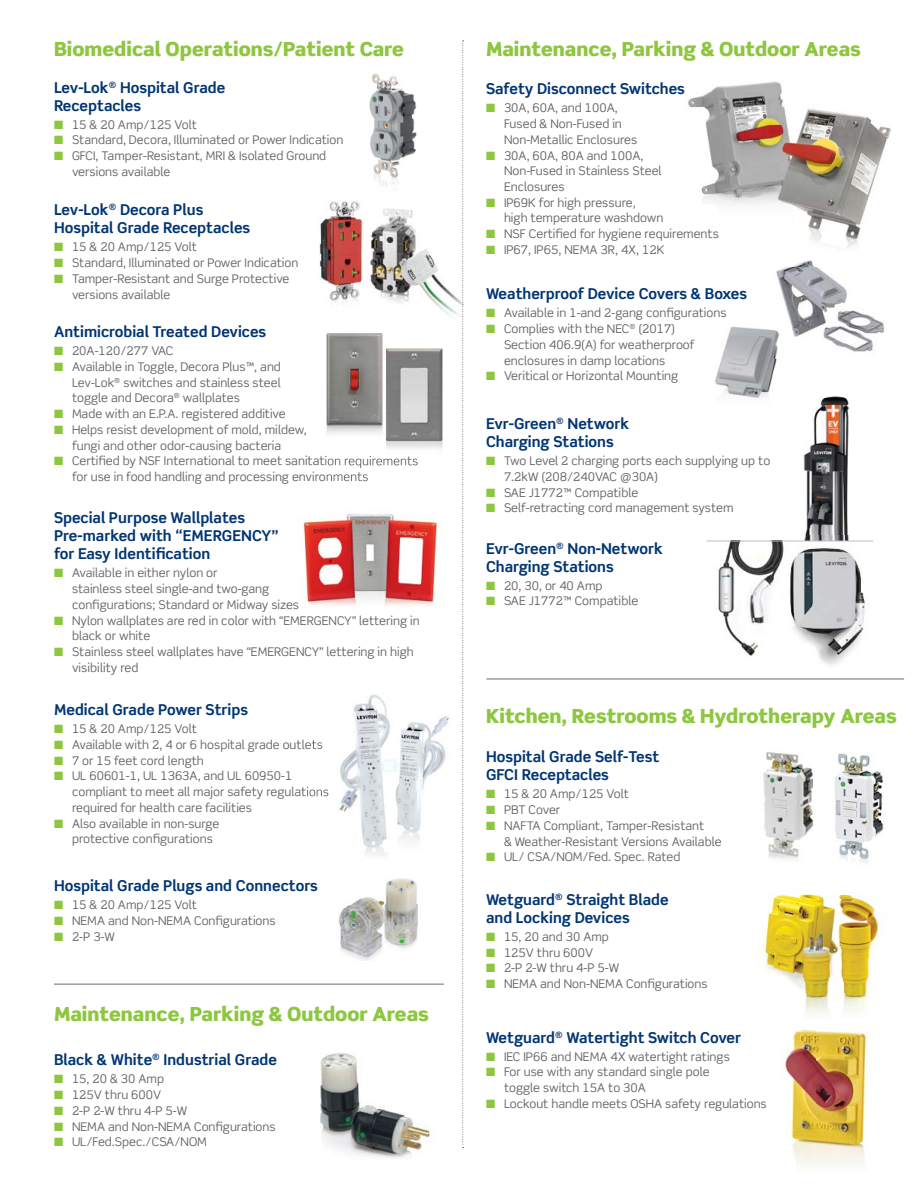
<style>
.page{position:relative;width:918px;height:1188px;background:#fff}
.page>*{position:absolute;margin:0;border:0;box-sizing:border-box;transform-origin:0 0}
.t1{font:900 19.5px "Scene Std";color:#8dc63f}
.t2{font:700 15px/18px "Scene Std";color:#003573}
.t3{font:12px/15.8px "Scene Std";color:#636466}
.s1{color:#8dc63f}
</style>
<div class="page">
<img style="left:320px;top:201px;width:43px;height:101px">
<img style="left:370px;top:208px;width:92px;height:107px">
<svg style="left:462px;top:40px;width:2px;height:1108px"></svg>
<img style="left:307px;top:694px;width:142px;height:161px">
<img style="left:306px;top:740px;width:16px;height:12px">
<img style="left:307px;top:787px;width:25px;height:12px">
<img style="left:369px;top:73px;width:48px;height:114px">
<img style="left:326px;top:333px;width:117px;height:136px">
<img style="left:326px;top:456px;width:23px;height:12px">
<img style="left:349px;top:456px;width:69px;height:12px">
<img style="left:326px;top:472px;width:42px;height:10px">
<img style="left:338px;top:878px;width:80px;height:82px">
<img style="left:303px;top:514px;width:135px;height:92px">
<hr style="left:54px;top:984px;width:390px;height:1px;background:#696b73">
<img style="left:688px;top:81px;width:204px;height:167px">
<img style="left:320px;top:1053px;width:112px;height:105px">
<img style="left:718px;top:542px;width:56px;height:114px">
<img style="left:774px;top:540px;width:99px;height:125px">
<img style="left:803px;top:396px;width:46px;height:144px">
<hr style="left:707px;top:541px;width:166px;height:1px;background:#bcbec0">
<img style="left:776px;top:260px;width:108px;height:92px">
<img style="left:715px;top:326px;width:62px;height:74px">
<img style="left:775px;top:318px;width:9px;height:40px">
<img style="left:763px;top:752px;width:50px;height:107px">
<img style="left:835px;top:753px;width:49px;height:110px">
<img style="left:764px;top:891px;width:117px;height:125px">
<img style="left:792px;top:1030px;width:75px;height:136px">
<img style="left:783px;top:1031px;width:32px;height:107px">
<hr style="left:486px;top:679px;width:418px;height:1px;background:#696b73">
<h1 class="t1" style="left:54px;top:36px;width:352px">Biomedical Operations/Patient Care</h1>
<p class="t2" style="left:54px;top:78px;width:173px">Lev-Lok<sup>®</sup> Hospital Grade<br>Receptacles</p>
<p class="t3" style="left:54px;top:116px;width:144px"><span class="s1">■</span> 15 &amp; 20 Amp/125 Volt</p>
<p class="t3" style="left:54px;top:132px;width:291px"><span class="s1">■</span> Standard, Decora, Illuminated or Power Indication</p>
<p class="t3" style="left:72px;top:148px;width:256px;text-indent:-18px"><span class="s1">■</span> GFCI, Tamper-Resistant, MRI &amp; Isolated Ground versions available</p>
<p class="t2" style="left:54px;top:201px;width:198px">Lev-Lok<sup>®</sup> Decora Plus<br>Hospital Grade Receptacles</p>
<p class="t3" style="left:54px;top:239px;width:144px"><span class="s1">■</span> 15 &amp; 20 Amp/125 Volt</p>
<p class="t3" style="left:54px;top:255px;width:246px"><span class="s1">■</span> Standard, Illuminated or Power Indication</p>
<p class="t3" style="left:72px;top:270px;width:219px;text-indent:-18px"><span class="s1">■</span> Tamper-Resistant and Surge Protective versions available</p>
<p class="t2" style="left:54px;top:322px;width:214px">Antimicrobial Treated Devices</p>
<p class="t3" style="left:54px;top:343px;width:121px"><span class="s1">■</span> 20A-120/277 VAC</p>
<p class="t3" style="left:72px;top:358px;width:210px;text-align:justify;text-indent:-18px"><span class="s1">■</span> Available in Toggle, Decora Plus™, and Lev-Lok<sup>®</sup> switches and stainless steel toggle and Decora<sup>®</sup> wallplates</p>
<p class="t3" style="left:54px;top:406px;width:233px"><span class="s1">■</span> Made with an E.P.A. registered additive</p>
<p class="t3" style="left:72px;top:421px;width:236px;text-indent:-18px"><span class="s1">■</span> Helps resist development of mold, mildew, fungi and other odor-causing bacteria</p>
<p class="t3" style="left:72px;top:453px;width:348px;text-indent:-18px"><span class="s1">■</span> Certified by NSF International to meet sanitation requirements for use in food handling and processing environments</p>
<p class="t2" style="left:54px;top:509px;width:226px">Special Purpose Wallplates<br>Pre-marked with “EMERGENCY” for Easy Identification</p>
<p class="t3" style="left:72px;top:565px;width:229px;text-indent:-18px"><span class="s1">■</span> Available in either nylon or<br>stainless steel single-and two-gang configurations; Standard or Midway sizes</p>
<p class="t3" style="left:72px;top:612px;width:349px;text-indent:-18px"><span class="s1">■</span> Nylon wallplates are red in color with “EMERGENCY” lettering in black or white</p>
<p class="t3" style="left:72px;top:644px;width:343px;text-indent:-18px"><span class="s1">■</span> Stainless steel wallplates have “EMERGENCY” lettering in high visibility red</p>
<p class="t2" style="left:54px;top:701px;width:196px">Medical Grade Power Strips</p>
<p class="t3" style="left:54px;top:721px;width:144px"><span class="s1">■</span> 15 &amp; 20 Amp/125 Volt</p>
<p class="t3" style="left:54px;top:737px;width:270px"><span class="s1">■</span> Available with 2, 4 or 6 hospital grade outlets</p>
<p class="t3" style="left:54px;top:752px;width:151px"><span class="s1">■</span> 7 or 15 feet cord length</p>
<p class="t3" style="left:72px;top:768px;width:259px;text-indent:-18px"><span class="s1">■</span> UL 60601-1, UL 1363A, and UL 60950-1 compliant to meet all major safety regulations required for health care facilities</p>
<p class="t3" style="left:72px;top:815px;width:149px;text-indent:-18px"><span class="s1">■</span> Also available in non-surge protective configurations</p>
<p class="t2" style="left:54px;top:877px;width:265px">Hospital Grade Plugs and Connectors</p>
<p class="t3" style="left:54px;top:897px;width:144px"><span class="s1">■</span> 15 &amp; 20 Amp/125 Volt</p>
<p class="t3" style="left:54px;top:913px;width:223px"><span class="s1">■</span> NEMA and Non-NEMA Configurations</p>
<p class="t3" style="left:54px;top:928px;width:62px"><span class="s1">■</span> 2-P 3-W</p>
<h1 class="t1" style="left:54px;top:1001px;width:376px">Maintenance, Parking &amp; Outdoor Areas</h1>
<p class="t2" style="left:54px;top:1051px;width:225px">Black &amp; White<sup>®</sup> Industrial Grade</p>
<p class="t3" style="left:54px;top:1071px;width:112px"><span class="s1">■</span> 15, 20 &amp; 30 Amp</p>
<p class="t3" style="left:54px;top:1087px;width:109px"><span class="s1">■</span> 125V thru 600V</p>
<p class="t3" style="left:54px;top:1103px;width:135px"><span class="s1">■</span> 2-P 2-W thru 4-P 5-W</p>
<p class="t3" style="left:54px;top:1118px;width:223px"><span class="s1">■</span> NEMA and Non-NEMA Configurations</p>
<p class="t3" style="left:54px;top:1134px;width:154px"><span class="s1">■</span> UL/Fed.Spec./CSA/NOM</p>
<h1 class="t1" style="left:486px;top:36px;width:376px">Maintenance, Parking &amp; Outdoor Areas</h1>
<p class="t2" style="left:486px;top:80px;width:200px">Safety Disconnect Switches</p>
<p class="t3" style="left:504px;top:100px;width:135px;text-indent:-18px"><span class="s1">■</span> 30A, 60A, and 100A,<br>Fused &amp; Non-Fused in<br>Non-Metallic Enclosures</p>
<p class="t3" style="left:504px;top:147px;width:159px;text-indent:-18px"><span class="s1">■</span> 30A, 60A, 80A and 100A,<br>Non-Fused in Stainless Steel<br>Enclosures</p>
<p class="t3" style="left:504px;top:194px;width:161px;text-indent:-18px"><span class="s1">■</span> IP69K for high pressure,<br>high temperature washdown</p>
<p class="t3" style="left:486px;top:226px;width:234px"><span class="s1">■</span> NSF Certified for hygiene requirements</p>
<p class="t3" style="left:486px;top:242px;width:180px"><span class="s1">■</span> IP67, IP65, NEMA 3R, 4X, 12K</p>
<p class="t2" style="left:486px;top:285px;width:263px">Weatherproof Device Covers &amp; Boxes</p>
<p class="t3" style="left:486px;top:305px;width:242px"><span class="s1">■</span> Available in 1-and 2-gang configurations</p>
<p class="t3" style="left:504px;top:321px;width:192px;text-indent:-18px"><span class="s1">■</span> Complies with the NEC<sup>®</sup> (2017)<br>Section 406.9(A) for weatherproof enclosures in damp locations</p>
<p class="t3" style="left:486px;top:368px;width:194px"><span class="s1">■</span> Veritical or Horizontal Mounting</p>
<p class="t2" style="left:486px;top:415px;width:145px">Evr-Green<sup>®</sup> Network<br>Charging Stations</p>
<p class="t3" style="left:504px;top:453px;width:268px;text-indent:-18px"><span class="s1">■</span> Two Level 2 charging ports each supplying up to<br>7.2kW (208/240VAC @30A)</p>
<p class="t3" style="left:486px;top:484px;width:154px"><span class="s1">■</span> SAE J1772™ Compatible</p>
<p class="t3" style="left:486px;top:500px;width:249px"><span class="s1">■</span> Self-retracting cord management system</p>
<p class="t2" style="left:486px;top:539px;width:178px">Evr-Green<sup>®</sup> Non-Network<br>Charging Stations</p>
<p class="t3" style="left:486px;top:577px;width:118px"><span class="s1">■</span> 20, 30, or 40 Amp</p>
<p class="t3" style="left:486px;top:593px;width:154px"><span class="s1">■</span> SAE J1772™ Compatible</p>
<h1 class="t1" style="left:486px;top:703px;width:412px">Kitchen, Restrooms &amp; Hydrotherapy Areas</h1>
<p class="t2" style="left:486px;top:748px;width:175px">Hospital Grade Self-Test<br>GFCI Receptacles</p>
<p class="t3" style="left:486px;top:786px;width:144px"><span class="s1">■</span> 15 &amp; 20 Amp/125 Volt</p>
<p class="t3" style="left:486px;top:802px;width:76px"><span class="s1">■</span> PBT Cover</p>
<p class="t3" style="left:504px;top:818px;width:219px;text-indent:-18px"><span class="s1">■</span> NAFTA Compliant, Tamper-Resistant<br>&amp; Weather-Resistant Versions Available</p>
<p class="t3" style="left:486px;top:849px;width:196px"><span class="s1">■</span> UL/ CSA/NOM/Fed. Spec. Rated</p>
<p class="t2" style="left:486px;top:890px;width:184px">Wetguard<sup>®</sup> Straight Blade and Locking Devices</p>
<p class="t3" style="left:486px;top:929px;width:124px"><span class="s1">■</span> 15, 20 and 30 Amp</p>
<p class="t3" style="left:486px;top:944px;width:109px"><span class="s1">■</span> 125V thru 600V</p>
<p class="t3" style="left:486px;top:960px;width:135px"><span class="s1">■</span> 2-P 2-W thru 4-P 5-W</p>
<p class="t3" style="left:486px;top:976px;width:223px"><span class="s1">■</span> NEMA and Non-NEMA Configurations</p>
<p class="t2" style="left:486px;top:1028px;width:257px">Wetguard<sup>®</sup> Watertight Switch Cover</p>
<p class="t3" style="left:486px;top:1048px;width:245px"><span class="s1">■</span> IEC IP66 and NEMA 4X watertight ratings</p>
<p class="t3" style="left:504px;top:1064px;width:207px;text-indent:-18px"><span class="s1">■</span> For use with any standard single pole toggle switch 15A to 30A</p>
<p class="t3" style="left:486px;top:1095px;width:282px"><span class="s1">■</span> Lockout handle meets OSHA safety regulations</p>
</div>
